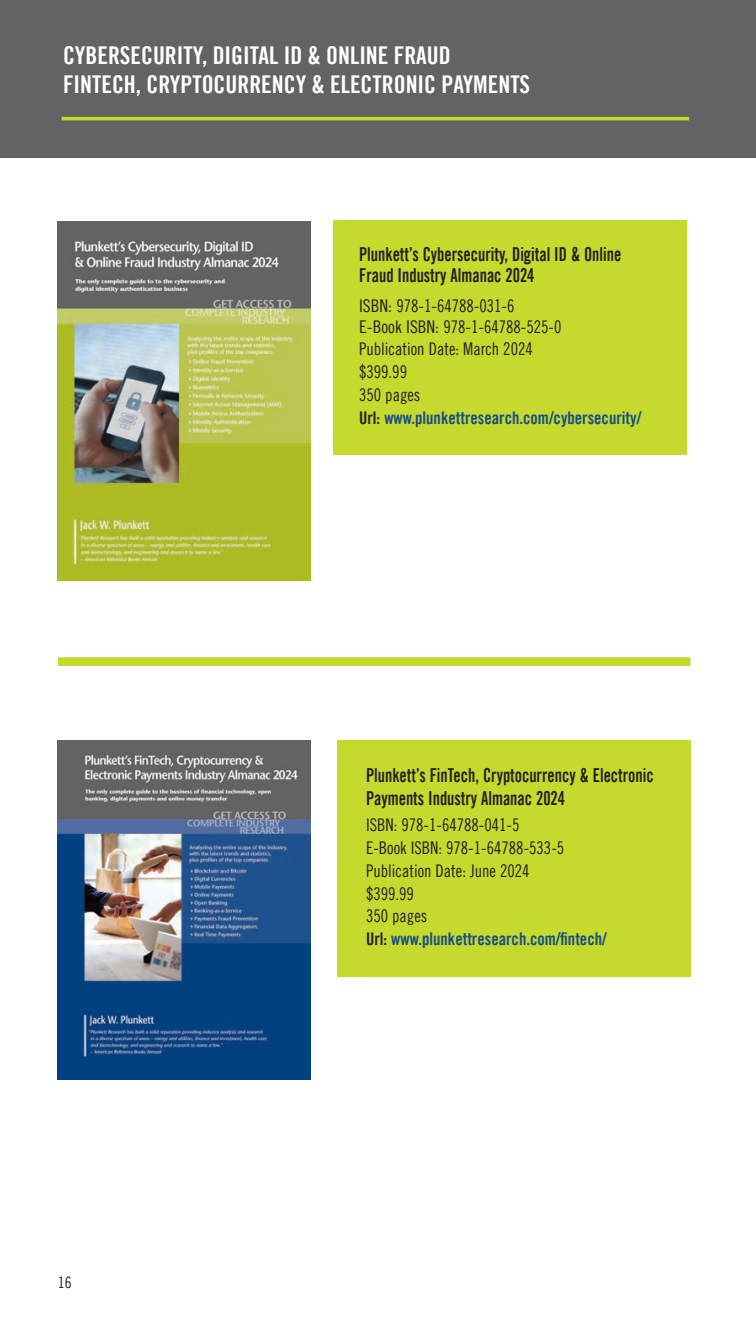
<style>
.page{position:relative;width:756px;height:1323px;background:#fff}
.page>*{position:absolute;margin:0;border:0;box-sizing:border-box;transform-origin:0 0}
.Catalog_Header_in_Gr{font:24.5px "Trade Gothic LT Bold Cond Twenty";color:#fff}
.t1{font:19.25px/21px "Trade Gothic LT Bold Cond Twenty";color:#231f20;scale:.85 1}
.t2{font:17.5px "Trade Gothic LT Cond Eighteen";color:#231f20;scale:.95 1}
.t3{font:17.5px "Trade Gothic LT Bold Cond Twenty";color:#134b8b;scale:.95 1}
.t4{font:17.5px "Trade Gothic LT Cond Eighteen";color:#231f20}
.t5{font:15.75px "Trade Gothic LT Cond Eighteen";color:#231f20}
.s1{color:#231f20}
</style>
<div class="page">
<div style="left:58px;top:657px;width:632px;height:9px;background:#c6d92d"></div>
<div style="left:334px;top:220px;width:353px;height:235px;background:#c6d92d"></div>
<div style="left:338px;top:740px;width:353px;height:236px;background:#c6d92d"></div>
<div style="left:0;top:0;width:756px;height:158px;background:#636366"></div>
<hr style="left:62px;top:117px;width:627px;height:3px;background:#c6d92d">
<img style="left:58px;top:222px;width:252px;height:358px">
<img style="left:58px;top:740px;width:252px;height:340px">
<p class="Catalog_Header_in_Gr" style="left:63px;top:40px;width:389px">CYBERSECURITY, DIGITAL ID &amp; ONLINE FRAUD</p>
<p class="Catalog_Header_in_Gr" style="left:63px;top:70px;width:469px">FINTECH, CRYPTOCURRENCY &amp; ELECTRONIC PAYMENTS</p>
<p class="t1" style="left:359px;top:243px;width:310px">Plunkett’s Cybersecurity, Digital ID &amp; Online<br>Fraud Industry Almanac 2024</p>
<p class="t4" style="left:359px;top:295px;width:157px">ISBN: 978-1-64788-031-6</p>
<p class="t4" style="left:359px;top:316px;width:204px">E-Book ISBN: 978-1-64788-525-0</p>
<p class="t2" style="left:359px;top:339px;width:184px">Publication Date: March 2024</p>
<p class="t2" style="left:359px;top:361px;width:52px">$399.99</p>
<p class="t2" style="left:359px;top:384px;width:66px">350 pages</p>
<p class="t3" style="left:359px;top:407px;width:299px"><span class="s1">Url:</span> www.plunkettresearch.com/cybersecurity/</p>
<p class="t5" style="left:58px;top:1273px;width:15px">16</p>
<p class="t1" style="left:366px;top:764px;width:340px;line-height:22.8px">Plunkett’s FinTech, Cryptocurrency &amp; Electronic<br>Payments Industry Almanac 2024</p>
<p class="t2" style="left:366px;top:815px;width:163px">ISBN: 978-1-64788-041-5</p>
<p class="t2" style="left:366px;top:838px;width:210px">E-Book ISBN: 978-1-64788-533-5</p>
<p class="t2" style="left:366px;top:860px;width:174px">Publication Date: June 2024</p>
<p class="t2" style="left:366px;top:883px;width:52px">$399.99</p>
<p class="t2" style="left:366px;top:906px;width:66px">350 pages</p>
<p class="t3" style="left:366px;top:928px;width:255px"><span class="s1">Url:</span> www.plunkettresearch.com/fintech/</p>
</div>
